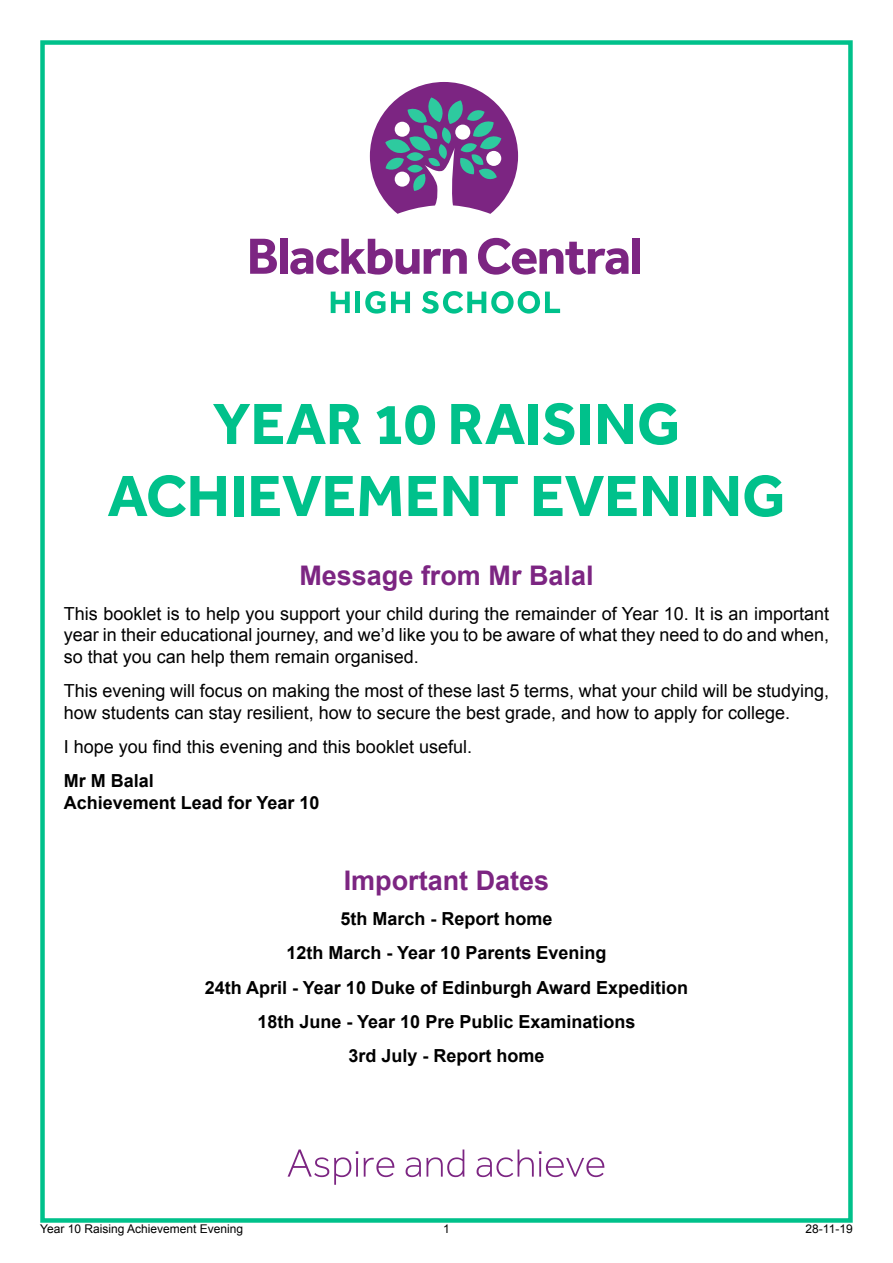
<style>
.page{position:relative;width:893px;height:1263px;background:#fff}
.page>*{position:absolute;margin:0;border:0;box-sizing:border-box;transform-origin:0 0}
.t1{font:700 60px/72px "Effra";color:#00c18b;text-align:center}
.t2{font:700 27px "Arial";color:#7c2582}
.t3{font:18px/21.6px "Arial";color:#000;text-align:justify}
.t4{font:700 18px/21.6px "Arial";color:#000}
.t5{font:12px "Arial";color:#000}
</style>
<div class="page">
<div style="left:40px;top:40px;width:813px;height:1183px;border:4px solid #00c18b"></div>
<svg style="left:370px;top:82px;width:148px;height:132px"></svg>
<svg style="left:250px;top:239px;width:27px;height:35px"></svg>
<div style="left:280px;top:239px;width:8px;height:35px;background:#7c2582"></div>
<svg style="left:290px;top:239px;width:177px;height:36px"></svg>
<svg style="left:478px;top:238px;width:150px;height:37px"></svg>
<div style="left:632px;top:239px;width:8px;height:35px;background:#7c2582"></div>
<svg style="left:331px;top:292px;width:19px;height:21px"></svg>
<div style="left:355px;top:292px;width:5px;height:21px;background:#00c18b"></div>
<svg style="left:365px;top:291px;width:20px;height:23px"></svg>
<svg style="left:391px;top:292px;width:19px;height:21px"></svg>
<svg style="left:422px;top:291px;width:138px;height:23px"></svg>
<svg style="left:288px;top:1149px;width:70px;height:36px"></svg>
<svg style="left:364px;top:1157px;width:30px;height:20px"></svg>
<svg style="left:406px;top:1149px;width:58px;height:28px"></svg>
<svg style="left:477px;top:1149px;width:127px;height:28px"></svg>
<p class="t1" style="left:107px;top:387px;width:679px">YEAR 10 RAISING<br>ACHIEVEMENT EVENING</p>
<p class="t2" style="left:299px;top:557px;width:296px">Message from Mr Balal</p>
<p class="t3" style="left:64px;top:602px;width:767px">This booklet is to help you support your child during the remainder of Year 10. It is an important year in their educational journey, and we’d like you to be aware of what they need to do and when, so that you can help them remain organised.</p>
<p class="t3" style="left:64px;top:680px;width:767px">This evening will focus on making the most of these last 5 terms, what your child will be studying, how students can stay resilient, how to secure the best grade, and how to apply for college.</p>
<p class="t3" style="left:64px;top:736px;width:410px">I hope you find this evening and this booklet useful.</p>
<p class="t4" style="left:64px;top:770px;width:257px">Mr M Balal<br>Achievement Lead for Year 10</p>
<p class="t2" style="left:344px;top:862px;width:207px">Important Dates</p>
<p class="t4" style="left:340px;top:908px;width:214px">5th March - Report home</p>
<p class="t4" style="left:287px;top:942px;width:321px">12th March - Year 10 Parents Evening</p>
<p class="t4" style="left:205px;top:976px;width:485px">24th April - Year 10 Duke of Edinburgh Award Expedition</p>
<p class="t4" style="left:258px;top:1011px;width:379px">18th June - Year 10 Pre Public Examinations</p>
<p class="t4" style="left:348px;top:1045px;width:198px">3rd July - Report home</p>
<p class="t5" style="left:40px;top:1221px;width:205px">Year 10 Raising Achievement Evening</p>
<p class="t5" style="left:443px;top:1221px;width:8px">1</p>
<p class="t5" style="left:805px;top:1221px;width:49px">28-11-19</p>
</div>
